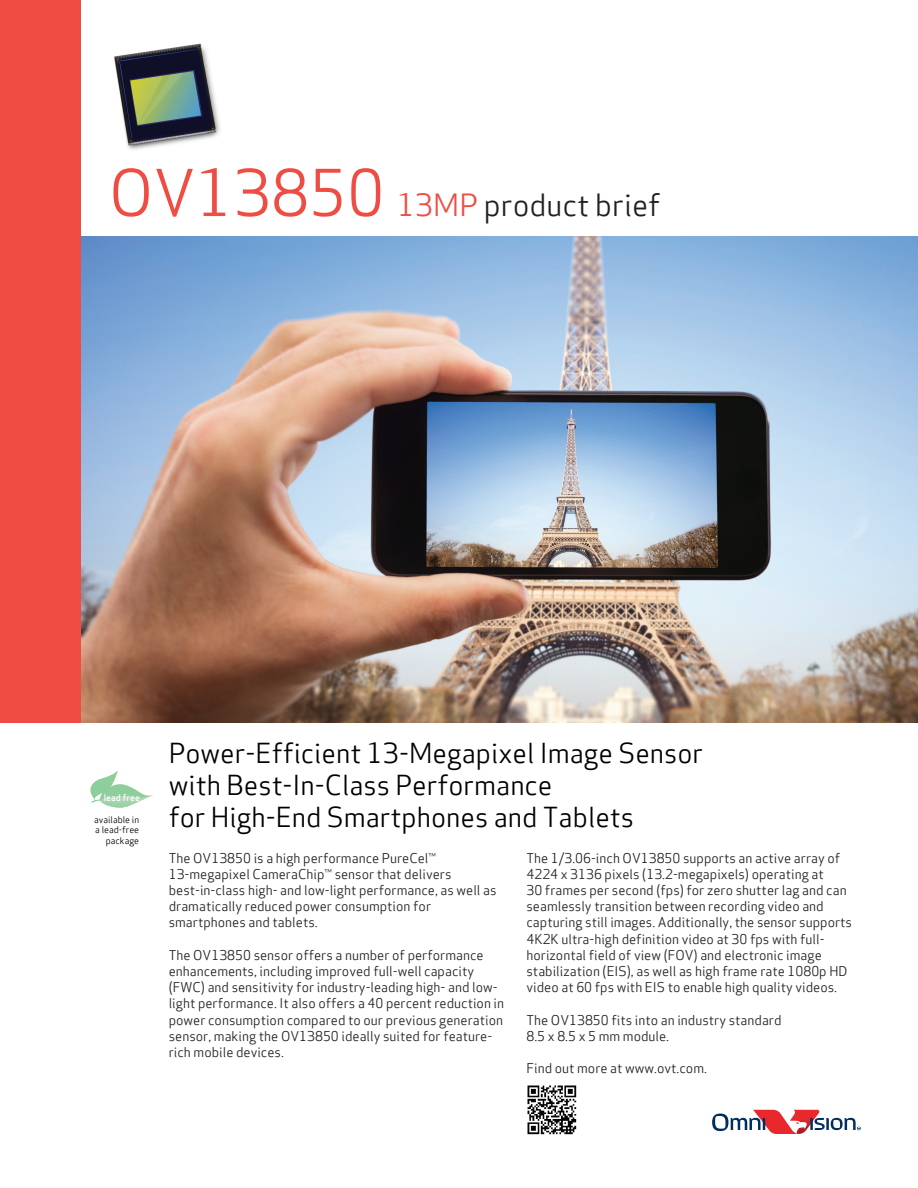
<style>
.page{position:relative;width:918px;height:1188px;background:#fff}
.page>*{position:absolute;margin:0;border:0;box-sizing:border-box;transform-origin:0 0}
.t1{font:30px "Apex Sans Book T";color:#231f20}
.t2{font:27px/32.2px "Apex Sans Book T";color:#000}
.t3{font:13.2px/16.2px "Apex Sans Book T";color:#231f20}
.t4{font:9.15px "Apex Sans Medium T";color:#fff}
.t5{font:9px/10.5px "Apex Sans Book T";color:#000;text-align:right}
.s1{font-size:63px;color:#ef4d44}
.s2{color:#ef4d44}
</style>
<div class="page">
<img style="left:81px;top:236px;width:837px;height:486px">
<div style="left:0;top:0;width:81px;height:722px;background:#ef4d44"></div>
<svg style="left:90px;top:770px;width:63px;height:38px"></svg>
<svg style="left:712px;top:1110px;width:149px;height:24px"></svg>
<img style="left:114px;top:43px;width:106px;height:107px">
<img style="left:527px;top:1085px;width:50px;height:50px">
<h1 class="t1" style="left:109px;top:192px;width:553px"><span class="s1">OV13850</span> <span class="s2">13MP</span> product brief</h1>
<p class="t4" style="left:104px;top:794px;width:38px">lead free</p>
<p class="t5" style="left:94px;top:815px;width:47px">available in a lead-free package</p>
<h2 class="t2" style="left:169px;top:739px;width:536px">Power-Efficient 13-Megapixel Image Sensor with Best-In-Class Performance<br>for High-End Smartphones and Tablets</h2>
<p class="t3" style="left:169px;top:851px;width:329px">The OV13850 is a high performance PureCel™ 13-megapixel CameraChip™ sensor that delivers best-in-class high- and low-light performance, as well as dramatically reduced power consumption for smartphones and tablets.</p>
<p class="t3" style="left:169px;top:948px;width:337px">The OV13850 sensor offers a number of performance enhancements, including improved full-well capacity (FWC) and sensitivity for industry-leading high- and low&shy;light performance. It also offers a 40 percent reduction in power consumption compared to our previous generation sensor, making the OV13850 ideally suited for feature&shy;rich mobile devices.</p>
<p class="t3" style="left:526px;top:851px;width:327px">The 1/3.06-inch OV13850 supports an active array of 4224 x 3136 pixels (13.2-megapixels) operating at<br>30 frames per second (fps) for zero shutter lag and can seamlessly transition between recording video and capturing still images. Additionally, the sensor supports 4K2K ultra-high definition video at 30 fps with full&shy;horizontal field of view (FOV) and electronic image stabilization (EIS), as well as high frame rate 1080p HD video at 60 fps with EIS to enable high quality videos.</p>
<p class="t3" style="left:526px;top:1013px;width:257px">The OV13850 fits into an industry standard<br>8.5 x 8.5 x 5 mm module.</p>
<p class="t3" style="left:526px;top:1061px;width:182px">Find out more at www.ovt.com.</p>
</div>
